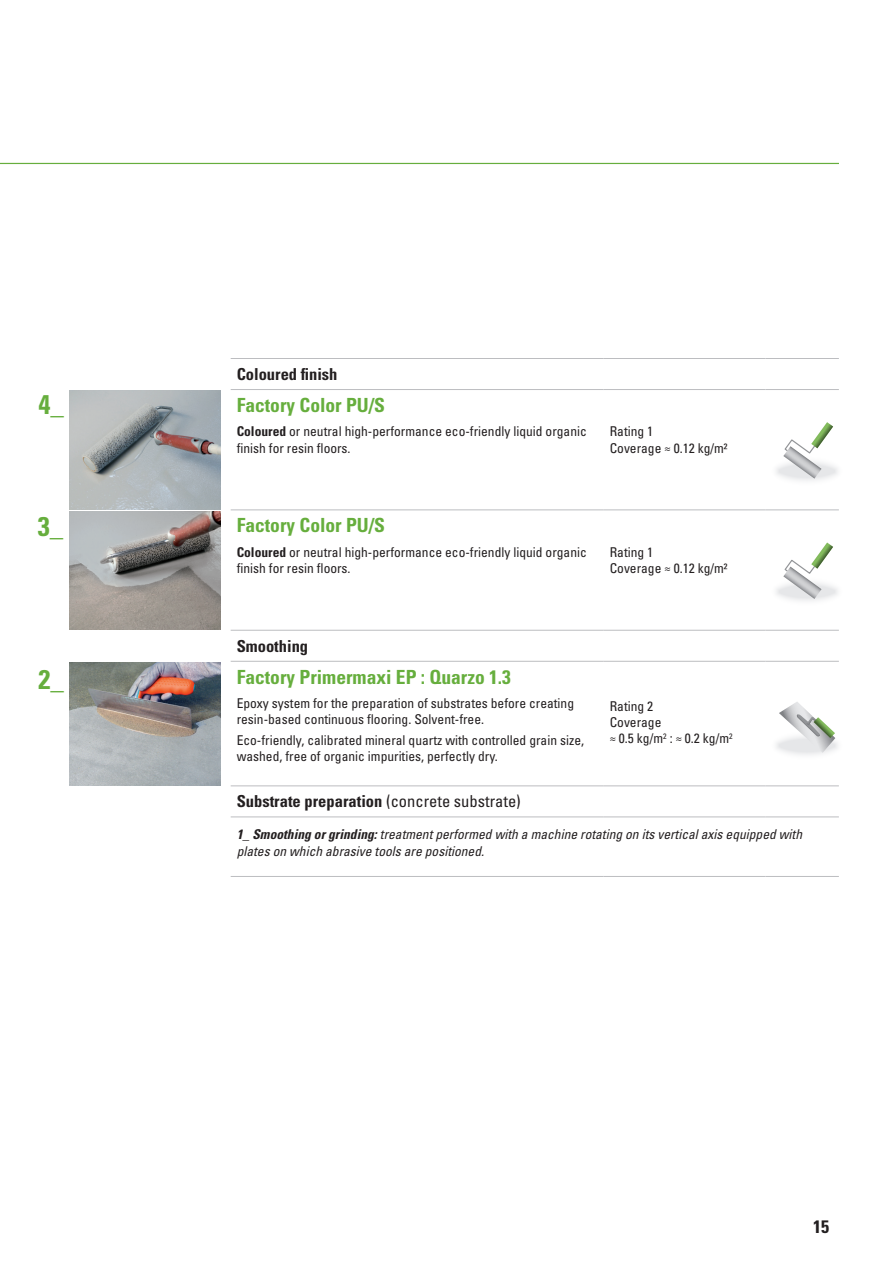
<style>
.page{position:relative;width:893px;height:1263px;background:#fff}
.page>*{position:absolute;margin:0;border:0;box-sizing:border-box;transform-origin:0 0}
.t1{font:700 condensed 27px "Univers LT Std";color:#66ae3d}
.t2{font:700 condensed 19.5px "Univers LT Std";color:#66ae3d}
.t3{font:700 condensed 18px "Univers LT Std";color:#231f20}
.t4{font:700 condensed 16.5px "Univers LT Std";color:#231f20}
.t5{font:condensed 13.5px/16.2px "Univers LT Std";color:#231f20}
.t6{font:italic condensed 13.5px/16.2px "Univers LT Std";color:#231f20}
.s1{font-weight:700}
.s2{font-weight:400}
</style>
<div class="page">
<hr style="left:0;top:163px;width:839px;height:1px;background:#66ae3d">
<hr style="left:231px;top:358px;width:373px;height:1px;background:#bcbdc0">
<hr style="left:604px;top:358px;width:161px;height:1px;background:#bcbdc0">
<hr style="left:604px;top:389px;width:161px;height:1px;background:#bcbdc0">
<hr style="left:765px;top:358px;width:74px;height:1px;background:#bcbdc0">
<hr style="left:765px;top:389px;width:74px;height:1px;background:#bcbdc0">
<hr style="left:231px;top:389px;width:373px;height:1px;background:#bcbdc0">
<hr style="left:231px;top:509px;width:373px;height:1px;background:#bcbdc0">
<hr style="left:604px;top:509px;width:161px;height:1px;background:#bcbdc0">
<hr style="left:231px;top:630px;width:373px;height:1px;background:#bcbdc0">
<hr style="left:231px;top:785px;width:373px;height:1px;background:#bcbdc0">
<hr style="left:604px;top:630px;width:161px;height:1px;background:#bcbdc0">
<hr style="left:604px;top:785px;width:161px;height:1px;background:#bcbdc0">
<hr style="left:231px;top:661px;width:373px;height:1px;background:#bcbdc0">
<hr style="left:604px;top:661px;width:161px;height:1px;background:#bcbdc0">
<hr style="left:765px;top:509px;width:74px;height:1px;background:#bcbdc0">
<hr style="left:765px;top:630px;width:74px;height:1px;background:#bcbdc0">
<hr style="left:765px;top:661px;width:74px;height:1px;background:#bcbdc0">
<hr style="left:765px;top:785px;width:74px;height:1px;background:#bcbdc0">
<hr style="left:231px;top:816px;width:373px;height:1px;background:#bcbdc0">
<hr style="left:604px;top:816px;width:161px;height:1px;background:#bcbdc0">
<hr style="left:765px;top:816px;width:74px;height:1px;background:#bcbdc0">
<hr style="left:231px;top:876px;width:373px;height:1px;background:#bcbdc0">
<hr style="left:604px;top:876px;width:161px;height:1px;background:#bcbdc0">
<hr style="left:765px;top:876px;width:74px;height:1px;background:#bcbdc0">
<svg style="left:771px;top:456px;width:72px;height:30px"></svg>
<svg style="left:783px;top:422px;width:50px;height:57px"></svg>
<svg style="left:771px;top:577px;width:72px;height:29px"></svg>
<svg style="left:783px;top:542px;width:50px;height:57px"></svg>
<div style="left:771px;top:730px;width:72px;height:30px;background:#fafafb;border-radius:50%"></div>
<svg style="left:779px;top:702px;width:56px;height:51px"></svg>
<img style="left:69px;top:390px;width:151px;height:119px">
<img style="left:69px;top:512px;width:151px;height:117px">
<img style="left:69px;top:662px;width:151px;height:124px">
<p class="t1" style="left:39px;top:388px;width:27px">4_</p>
<p class="t1" style="left:38px;top:510px;width:27px">3_</p>
<p class="t1" style="left:39px;top:663px;width:27px">2_</p>
<p class="t4" style="left:237px;top:364px;width:102px">Coloured finish</p>
<p class="t2" style="left:237px;top:393px;width:150px">Factory Color PU/S</p>
<p class="t5" style="left:237px;top:423px;width:352px"><span class="s1">Coloured</span> or neutral high-performance eco-friendly liquid organic finish for resin floors.</p>
<p class="t5" style="left:610px;top:423px;width:119px">Rating 1<br>Coverage ≈ 0.12 kg/m²</p>
<p class="t2" style="left:237px;top:514px;width:150px">Factory Color PU/S</p>
<p class="t5" style="left:237px;top:544px;width:352px"><span class="s1">Coloured</span> or neutral high-performance eco-friendly liquid organic finish for resin floors.</p>
<p class="t5" style="left:610px;top:544px;width:119px">Rating 1<br>Coverage ≈ 0.12 kg/m²</p>
<p class="t4" style="left:237px;top:636px;width:73px">Smoothing</p>
<p class="t2" style="left:237px;top:665px;width:276px">Factory Primermaxi EP : Quarzo 1.3</p>
<p class="t5" style="left:237px;top:695px;width:339px">Epoxy system for the preparation of substrates before creating resin-based continuous flooring. Solvent-free.</p>
<p class="t5" style="left:237px;top:732px;width:349px">Eco-friendly, calibrated mineral quartz with controlled grain size, washed, free of organic impurities, perfectly dry.</p>
<p class="t5" style="left:610px;top:697px;width:45px">Rating 2</p>
<p class="t5" style="left:610px;top:714px;width:53px">Coverage</p>
<p class="t5" style="left:610px;top:730px;width:124px">≈ 0.5 kg/m<sup>2</sup> : ≈ 0.2 kg/m<sup>2</sup></p>
<p class="t4" style="left:237px;top:791px;width:286px">Substrate preparation <span class="s2">(concrete substrate)</span></p>
<p class="t6" style="left:237px;top:826px;width:567px"><span class="s1">1_ Smoothing or grinding:</span> treatment performed with a machine rotating on its vertical axis equipped with plates on which abrasive tools are positioned.</p>
<h3 class="t3" style="left:813px;top:1216px;width:17px">15</h3>
</div>
